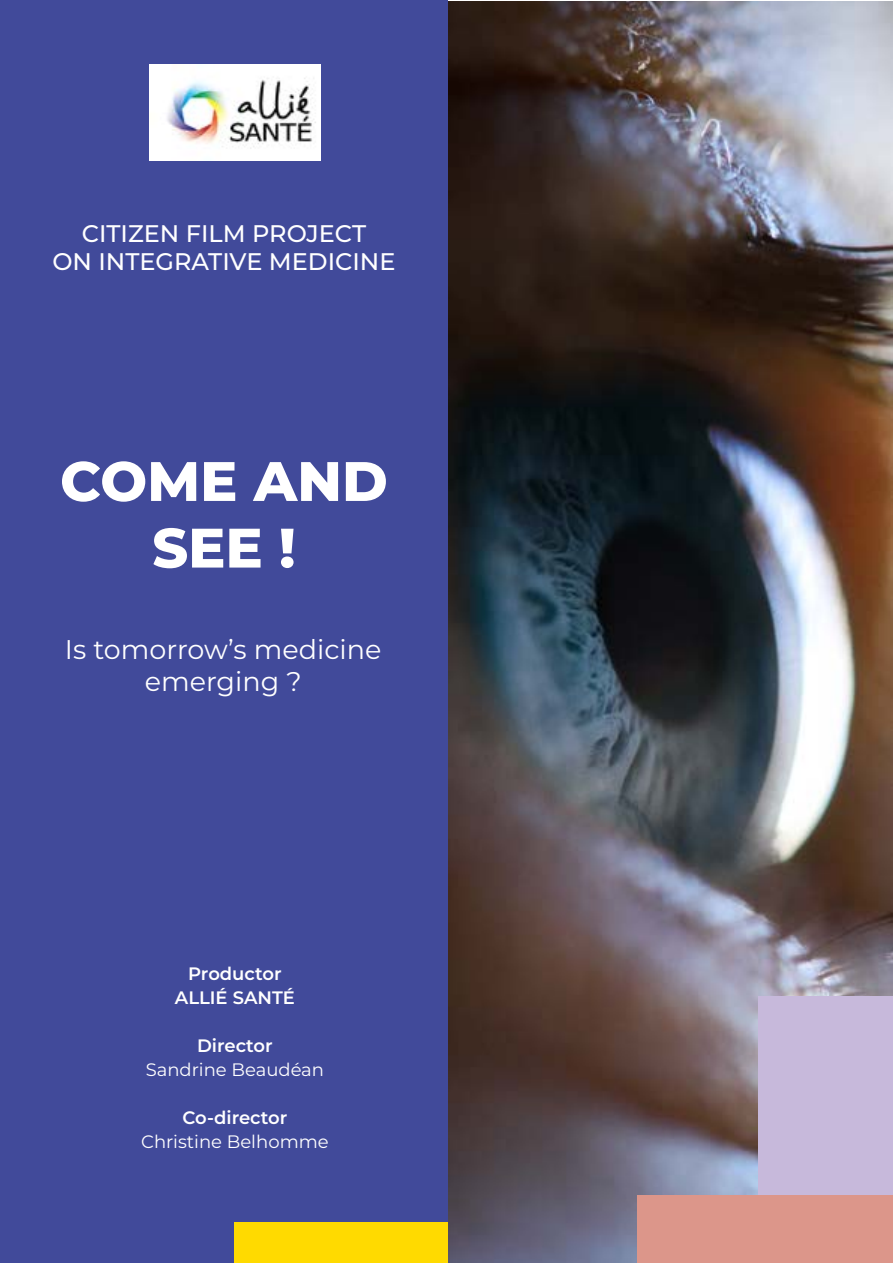
<style>
.page{position:relative;width:893px;height:1263px;background:#fff}
.page>*{position:absolute;margin:0;border:0;box-sizing:border-box;transform-origin:0 0}
.t1{font:800 55.5px/66.6px "Montserrat";color:#fff;text-align:center}
.t2{font:27px/32.4px "Montserrat";color:#fff;text-align:center}
.t3{font:500 24px/28.8px "Montserrat";color:#fff;text-align:center}
.t4{font:600 18px/24px "Montserrat";color:#fff;text-align:center}
.t5{font:18px "Montserrat";color:#fff}
</style>
<div class="page">
<img style="left:448px;top:1px;width:445px;height:1262px">
<div style="left:0;top:0;width:448px;height:1263px;background:#414a9a"></div>
<img style="left:149px;top:65px;width:172px;height:95px">
<div style="left:758px;top:996px;width:135px;height:200px;background:#c7b9db"></div>
<div style="left:638px;top:1196px;width:255px;height:67px;background:#dc968a"></div>
<div style="left:235px;top:1223px;width:213px;height:40px;background:#ffda00"></div>
<p class="t3" style="left:52px;top:218px;width:345px">CITIZEN FILM PROJECT<br>ON INTEGRATIVE MEDICINE</p>
<h1 class="t1" style="left:60px;top:445px;width:329px">COME AND<br>SEE !</h1>
<p class="t2" style="left:65px;top:632px;width:318px">Is tomorrow’s medicine emerging ?</p>
<p class="t4" style="left:175px;top:960px;width:122px">Productor<br>ALLIÉ SANTÉ</p>
<p class="t4" style="left:197px;top:1032px;width:77px">Director</p>
<p class="t5" style="left:146px;top:1057px;width:180px">Sandrine Beaudéan</p>
<p class="t4" style="left:182px;top:1104px;width:106px">Co-director</p>
<p class="t5" style="left:141px;top:1129px;width:189px">Christine Belhomme</p>
</div>
